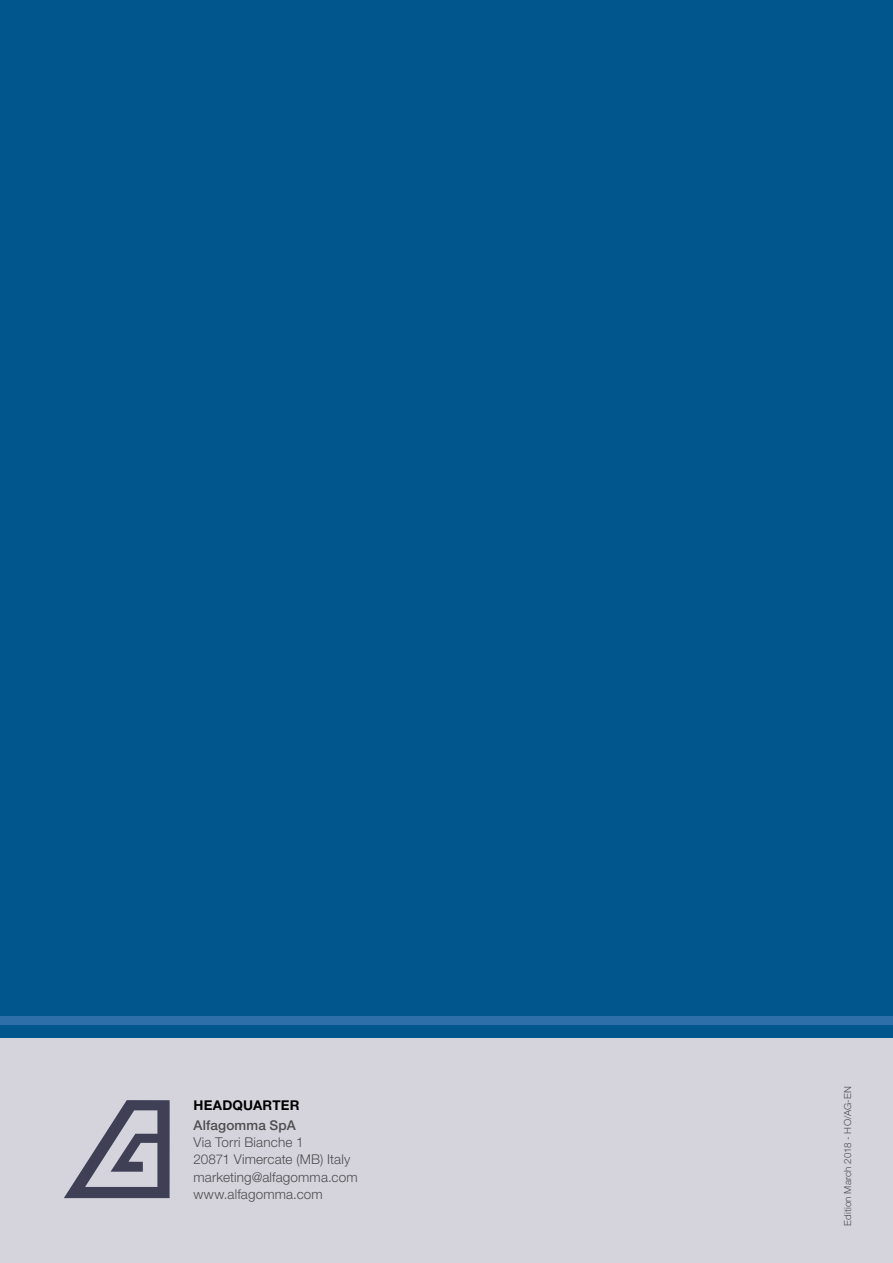
<style>
.page{position:relative;width:893px;height:1263px;background:#fff}
.page>*{position:absolute;margin:0;border:0;box-sizing:border-box;transform-origin:0 0}
.t1{font:300 13.5px/17.2px "Helvetica Neue LT Std";letter-spacing:.01em;color:#4d4d4f}
.t2{font:500 13.5px "Helvetica Neue LT Std";letter-spacing:.01em;color:#4d4d4f}
.t3{font:700 13.5px "Helvetica Neue LT Std";letter-spacing:.015em;color:#000}
.t4{font:300 9.75px "Helvetica Neue LT Std";letter-spacing:.02em;color:#4d4d4f}
</style>
<div class="page">
<div style="left:0;top:0;width:893px;height:1025px;background:#00568d"></div>
<div style="left:0;top:1037px;width:893px;height:226px;background:#d5d4dd"></div>
<div style="left:0;top:1016px;width:893px;height:21px;background:#00568d"></div>
<div style="left:0;top:1016px;width:893px;height:9px;background:#2e6faa"></div>
<svg style="left:64px;top:1100px;width:106px;height:98px"></svg>
<p class="t3" style="left:193px;top:1097px;width:108px">HEADQUARTER</p>
<p class="t2" style="left:193px;top:1117px;width:104px">Alfagomma SpA</p>
<p class="t1" style="left:193px;top:1133px;width:166px">Via Torri Bianche 1<br>20871 Vimercate (MB) Italy marketing@alfagomma.com www.alfagomma.com</p>
<p class="t4" style="left:842px;top:1226px;width:141px;rotate:-90deg">Edition March 2018 - HO/AG-EN</p>
</div>
